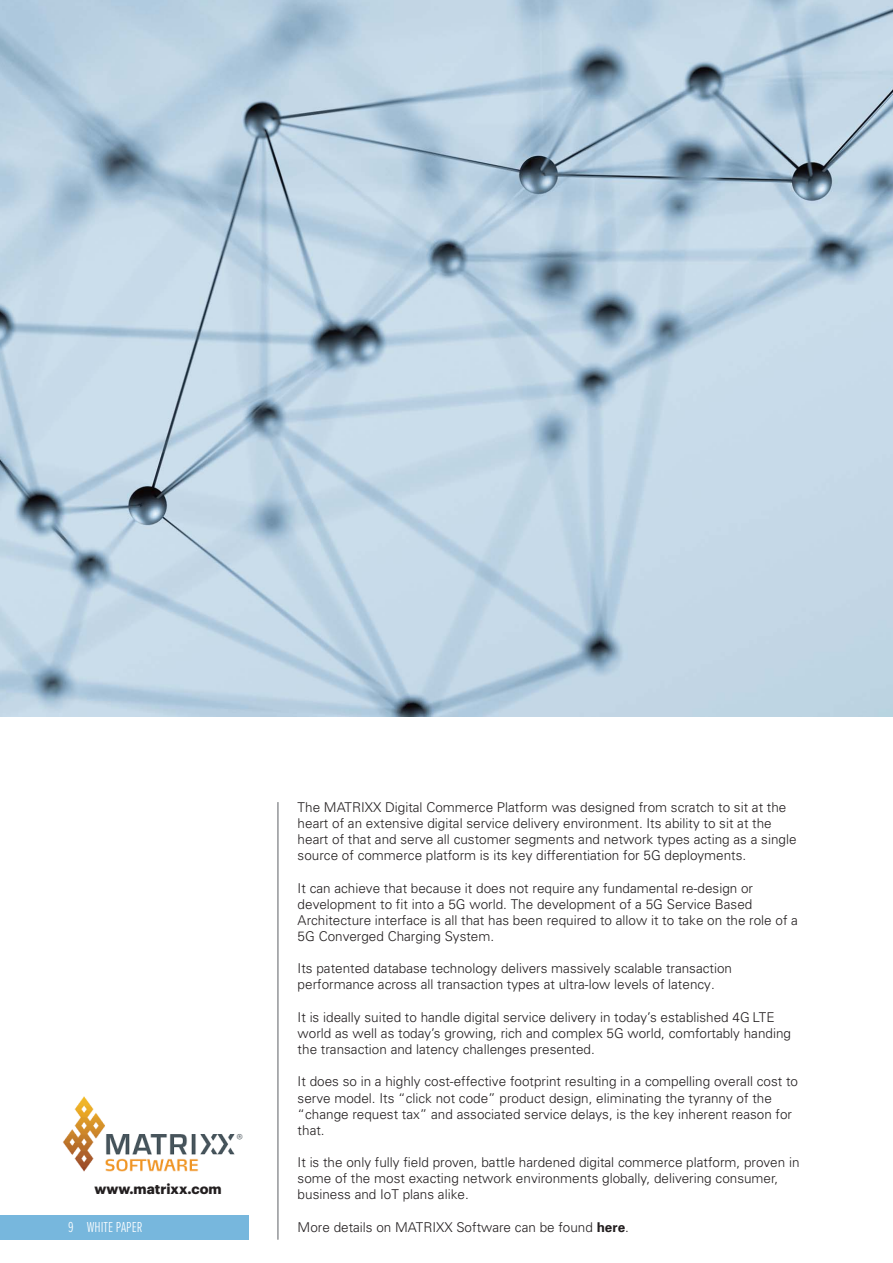
<style>
.page{position:relative;width:893px;height:1263px;background:#fff}
.page>*{position:absolute;margin:0;border:0;box-sizing:border-box;transform-origin:0 0}
.t1{font:300 15px "Proxima Nova A Ex Cn";color:#fff}
.t2{font:700 14.1px "Graphik";color:#231f20}
.t3{font:300 13.5px/16.2px "Univers";color:#231f20}
.s1{font-weight:700}
</style>
<div class="page">
<div style="left:0;top:1215px;width:249px;height:25px;background:#77b7dd"></div>
<hr style="left:277px;top:802px;width:2px;height:438px;background:#939598">
<img style="left:63px;top:1096px;width:180px;height:76px">
<img style="left:0;top:0;width:893px;height:717px">
<p class="t2" style="left:94px;top:1178px;width:129px">www.matrixx.com</p>
<p class="t3" style="left:298px;top:800px;width:500px">The MATRIXX Digital Commerce Platform was designed from scratch to sit at the heart of an extensive digital service delivery environment. Its ability to sit at the heart of that and serve all customer segments and network types acting as a single source of commerce platform is its key differentiation for 5G deployments.</p>
<p class="t3" style="left:298px;top:881px;width:502px">It can achieve that because it does not require any fundamental re-design or development to fit into a 5G world. The development of a 5G Service Based Architecture interface is all that has been required to allow it to take on the role of a 5G Converged Charging System.</p>
<p class="t3" style="left:298px;top:962px;width:436px">Its patented database technology delivers massively scalable transaction performance across all transaction types at ultra-low levels of latency.</p>
<p class="t3" style="left:298px;top:1010px;width:495px">It is ideally suited to handle digital service delivery in today’s established 4G LTE world as well as today’s growing, rich and complex 5G world, comfortably handing the transaction and latency challenges presented.</p>
<p class="t3" style="left:298px;top:1075px;width:502px">It does so in a highly cost-effective footprint resulting in a compelling overall cost to serve model. Its “click not code” product design, eliminating the tyranny of the “change request tax” and associated service delays, is the key inherent reason for that.</p>
<p class="t3" style="left:298px;top:1156px;width:503px">It is the only fully field proven, battle hardened digital commerce platform, proven in some of the most exacting network environments globally, delivering consumer, business and IoT plans alike.</p>
<p class="t1" style="left:68px;top:1221px;width:76px">9 WHITE PAPER</p>
<p class="t3" style="left:298px;top:1220px;width:333px">More details on MATRIXX Software can be found <span class="s1">here</span>.</p>
</div>
